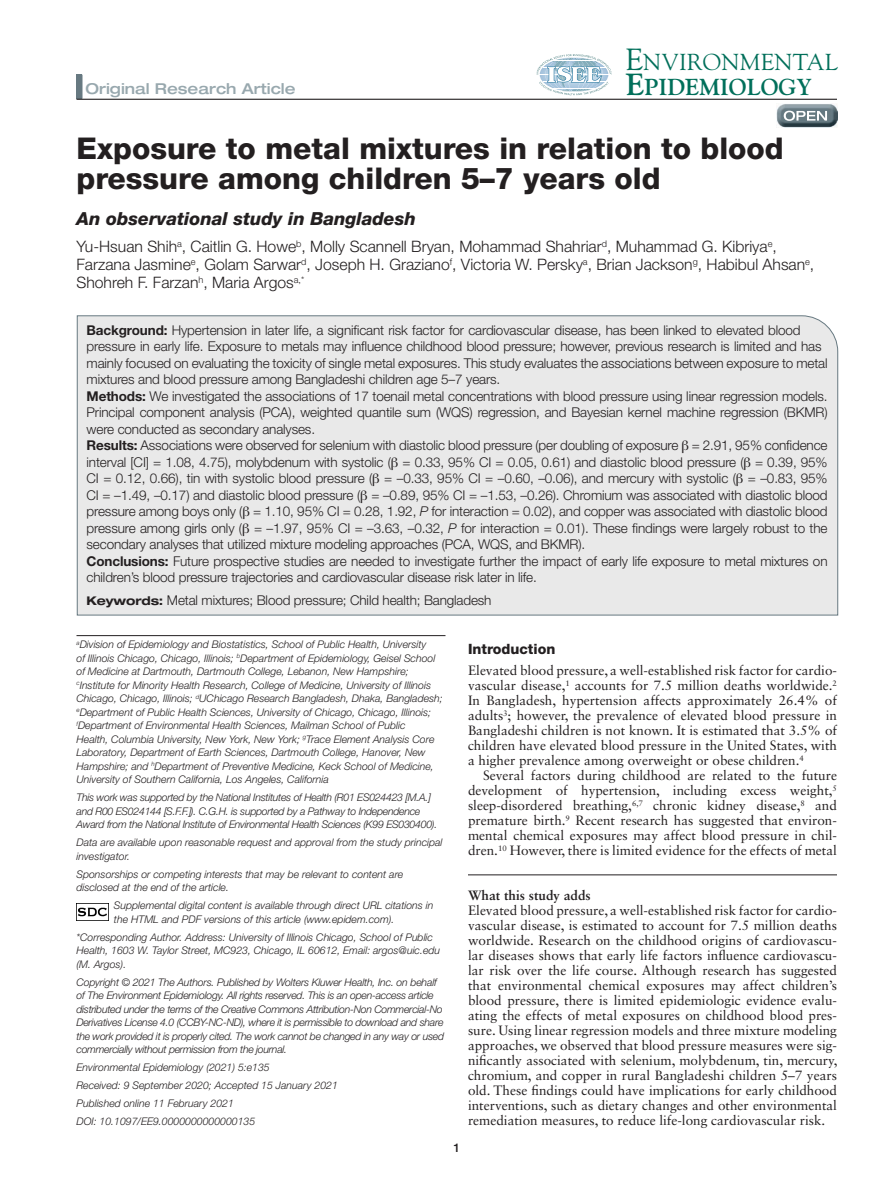
<style>
.page{position:relative;width:891px;height:1188px;background:#fff}
.page>*{position:absolute;margin:0;border:0;box-sizing:border-box;transform-origin:0 0}
.t1{font:800 30px/30px "Helvetica Neue LT Std";color:#231f20}
.t2{font:22.95px/25.2px "Goudy";letter-spacing:.01em;color:#016f5a}
.t3{font:italic 800 18px "Helvetica Neue LT Std";color:#231f20}
.t4{font:300 15.75px/18px "Helvetica Neue LT Std";color:#231f20}
.t5{font:500 expanded 15px "Helvetica Neue LT Std";color:#98a8ae}
.t6{font:800 14.25px "Helvetica Neue LT Std";color:#231f20}
.t7{font:300 13.5px/16.5px "Helvetica Neue LT Std";letter-spacing:-.01em;color:#231f20}
.t8{font:13.5px/15px "Sabon LT Std";color:#231f20;text-align:justify}
.t9{font:700 13.5px "Sabon LT Std";color:#231f20}
.t10{font:500 12px "Helvetica Neue LT Std";color:#231f20}
.t11{font:italic 300 10.5px/13.5px "Helvetica Neue LT Std";color:#231f20}
.t12{font:italic 300 10.5px/13.5px "Helvetica Neue LT Std";letter-spacing:-.025em;color:#231f20}
.s1{font-size:30.45px}
.s2{font-weight:700;font-size:30.45px}
.s3{font-weight:700}
.s4{font-family:"Gandhari Unicode";font-weight:400}
.s5{font-style:italic}
.s6{font-weight:700;font-stretch:expanded;font-size:12px}
</style>
<div class="page">
<div style="left:76px;top:74px;width:6px;height:25px;background:#677981"></div>
<hr style="left:76px;top:99px;width:761px;height:1px;background:#231f20">
<img style="left:776px;top:104px;width:61px;height:24px">
<svg style="left:784px;top:111px;width:43px;height:10px"></svg>
<svg style="left:536px;top:54px;width:76px;height:42px"></svg>
<hr style="left:468px;top:874px;width:369px;height:1px;background:#231f20">
<hr style="left:76px;top:635px;width:370px;height:1px;background:#231f20">
<div style="left:76px;top:315px;width:762px;height:301px;background:#e9e9e9"></div>
<img style="left:76px;top:903px;width:33px;height:18px">
<p class="t5" style="left:86px;top:80px;width:212px">Original Research Article</p>
<h2 class="t2" style="left:626px;top:49px;width:214px"><span class="s1">E</span>NVIRONMENTAL<br><span class="s2">E</span><span class="s3">PIDEMIOLOGY</span></h2>
<h1 class="t1" style="left:76px;top:134px;width:709px">Exposure to metal mixtures in relation to blood pressure among children 5–7 years old</h1>
<h3 class="t3" style="left:76px;top:208px;width:341px">An observational study in Bangladesh</h3>
<p class="t4" style="left:76px;top:237px;width:739px">Yu-Hsuan Shih<sup>a</sup>, Caitlin G. Howe<sup>b</sup>, Molly Scannell Bryan, Mohammad Shahriar<sup>d</sup>, Muhammad G. Kibriya<sup>e</sup>,<br>Farzana Jasmine<sup>e</sup>, Golam Sarwar<sup>d</sup>, Joseph H. Graziano<sup>f</sup>, Victoria W. Persky<sup>a</sup>, Brian Jackson<sup>g</sup>, Habibul Ahsan<sup>e</sup>,<br>Shohreh F. Farzan<sup>h</sup>, Maria Argos<sup>a,*</sup></p>
<p class="t7" style="left:87px;top:321px;width:743px"><span class="s3">Background:</span> Hypertension in later life, a significant risk factor for cardiovascular disease, has been linked to elevated blood pressure in early life. Exposure to metals may influence childhood blood pressure; however, previous research is limited and has mainly focused on evaluating the toxicity of single metal exposures. This study evaluates the associations between exposure to metal mixtures and blood pressure among Bangladeshi children age 5–7 years.<br><span class="s3">Methods:</span> We investigated the associations of 17 toenail metal concentrations with blood pressure using linear regression models.<br>Principal component analysis (PCA), weighted quantile sum (WQS) regression, and Bayesian kernel machine regression (BKMR) were conducted as secondary analyses.<br><span class="s3">Results:</span> Associations were observed for selenium with diastolic blood pressure (per doubling of exposure <span class="s4">β</span> = 2.91, 95% confidence interval [CI] = 1.08, 4.75), molybdenum with systolic (<span class="s4">β</span> = 0.33, 95% CI = 0.05, 0.61) and diastolic blood pressure (<span class="s4">β</span> = 0.39, 95% CI = 0.12, 0.66), tin with systolic blood pressure (<span class="s4">β</span> = –0.33, 95% CI = –0.60, –0.06), and mercury with systolic (<span class="s4">β</span> = –0.83, 95% CI = –1.49, –0.17) and diastolic blood pressure (<span class="s4">β</span> = –0.89, 95% CI = –1.53, –0.26). Chromium was associated with diastolic blood pressure among boys only (<span class="s4">β</span> = 1.10, 95% CI = 0.28, 1.92, <span class="s5">P</span> for interaction = 0.02), and copper was associated with diastolic blood pressure among girls only (<span class="s4">β</span> = –1.97, 95% CI = –3.63, –0.32, <span class="s5">P</span> for interaction = 0.01). These findings were largely robust to the secondary analyses that utilized mixture modeling approaches (PCA, WQS, and BKMR).<br><span class="s3">Conclusions:</span> Future prospective studies are needed to investigate further the impact of early life exposure to metal mixtures on children’s blood pressure trajectories and cardiovascular disease risk later in life.</p>
<p class="t7" style="left:87px;top:591px;width:406px"><span class="s6">Keywords:</span> Metal mixtures; Blood pressure; Child health; Bangladesh</p>
<p class="t11" style="left:76px;top:637px;width:368px"><sup>a</sup>Division of Epidemiology and Biostatistics, School of Public Health, University<br>of Illinois Chicago, Chicago, Illinois; <sup>b</sup>Department of Epidemiology, Geisel School of Medicine at Dartmouth, Dartmouth College, Lebanon, New Hampshire; <sup>c</sup>Institute for Minority Health Research, College of Medicine, University of Illinois Chicago, Chicago, Illinois; <sup>d</sup>UChicago Research Bangladesh, Dhaka, Bangladesh; <sup>e</sup>Department of Public Health Sciences, University of Chicago, Chicago, Illinois; <sup>f</sup>Department of Environmental Health Sciences, Mailman School of Public<br>Health, Columbia University, New York, New York; <sup>g</sup>Trace Element Analysis Core Laboratory, Department of Earth Sciences, Dartmouth College, Hanover, New Hampshire; and <sup>h</sup>Department of Preventive Medicine, Keck School of Medicine, University of Southern California, Los Angeles, California</p>
<p class="t12" style="left:76px;top:790px;width:362px">This work was supported by the National Institutes of Health (R01 ES024423 [M.A.] and R00 ES024144 [S.F.F.]). C.G.H. is supported by a Pathway to Independence<br>Award from the National Institute of Environmental Health Sciences (K99 ES030400).</p>
<p class="t11" style="left:76px;top:835px;width:368px">Data are available upon reasonable request and approval from the study principal investigator.</p>
<p class="t11" style="left:76px;top:867px;width:328px">Sponsorships or competing interests that may be relevant to content are disclosed at the end of the article.</p>
<p class="t11" style="left:114px;top:898px;width:321px">Supplemental digital content is available through direct URL citations in the HTML and PDF versions of this article (www.epidem.com).</p>
<p class="t11" style="left:76px;top:930px;width:365px">*Corresponding Author. Address: University of Illinois Chicago, School of Public<br>Health, 1603 W. Taylor Street, MC923, Chicago, IL 60612, Email: argos@uic.edu (M. Argos).</p>
<p class="t12" style="left:76px;top:975px;width:369px">Copyright © 2021 The Authors. Published by Wolters Kluwer Health, Inc. on behalf of The Environment Epidemiology. All rights reserved. This is an open-access article distributed under the terms of the Creative Commons Attribution-Non Commercial-No Derivatives License 4.0 (CCBY-NC-ND), where it is permissible to download and share the work provided it is properly cited. The work cannot be changed in any way or used commercially without permission from the journal.</p>
<p class="t11" style="left:76px;top:1058px;width:263px;line-height:18px">Environmental Epidemiology (2021) 5:e135<br>Received: 9 September 2020; Accepted 15 January 2021<br>Published online 11 February 2021<br>DOI: 10.1097/EE9.0000000000000135</p>
<p class="t10" style="left:453px;top:1140px;width:8px">1</p>
<p class="t6" style="left:468px;top:641px;width:89px">Introduction</p>
<p class="t8" style="left:468px;top:663px;width:371px">Elevated blood pressure, a well-established risk factor for cardio&shy;vascular disease,<sup>1</sup> accounts for 7.5 million deaths worldwide.<sup>2<br></sup>In Bangladesh, hypertension affects approximately 26.4% of adults<sup>3</sup>; however, the prevalence of elevated blood pressure in Bangladeshi children is not known. It is estimated that 3.5% of children have elevated blood pressure in the United States, with a higher prevalence among overweight or obese children.<sup>4</sup></p>
<p class="t8" style="left:468px;top:768px;width:371px;text-indent:15px">Several factors during childhood are related to the future development of hypertension, including excess weight,<sup>5 </sup>sleep-disordered breathing,<sup>6,7</sup> chronic kidney disease,<sup>8</sup> and premature birth.<sup>9</sup> Recent research has suggested that environ&shy;mental chemical exposures may affect blood pressure in chil&shy;dren.<sup>10</sup> However, there is limited evidence for the effects of metal</p>
<p class="t9" style="left:468px;top:887px;width:124px">What this study adds</p>
<p class="t8" style="left:468px;top:903px;width:371px">Elevated blood pressure, a well-established risk factor for cardio&shy;vascular disease, is estimated to account for 7.5 million deaths worldwide. Research on the childhood origins of cardiovascu&shy;lar diseases shows that early life factors influence cardiovascu&shy;lar risk over the life course. Although research has suggested that environmental chemical exposures may affect children’s blood pressure, there is limited epidemiologic evidence evalu&shy;ating the effects of metal exposures on childhood blood pres&shy;sure. Using linear regression models and three mixture modeling approaches, we observed that blood pressure measures were sig&shy;nificantly associated with selenium, molybdenum, tin, mercury, chromium, and copper in rural Bangladeshi children 5–7 years old. These findings could have implications for early childhood interventions, such as dietary changes and other environmental remediation measures, to reduce life-long cardiovascular risk.</p>
</div>
